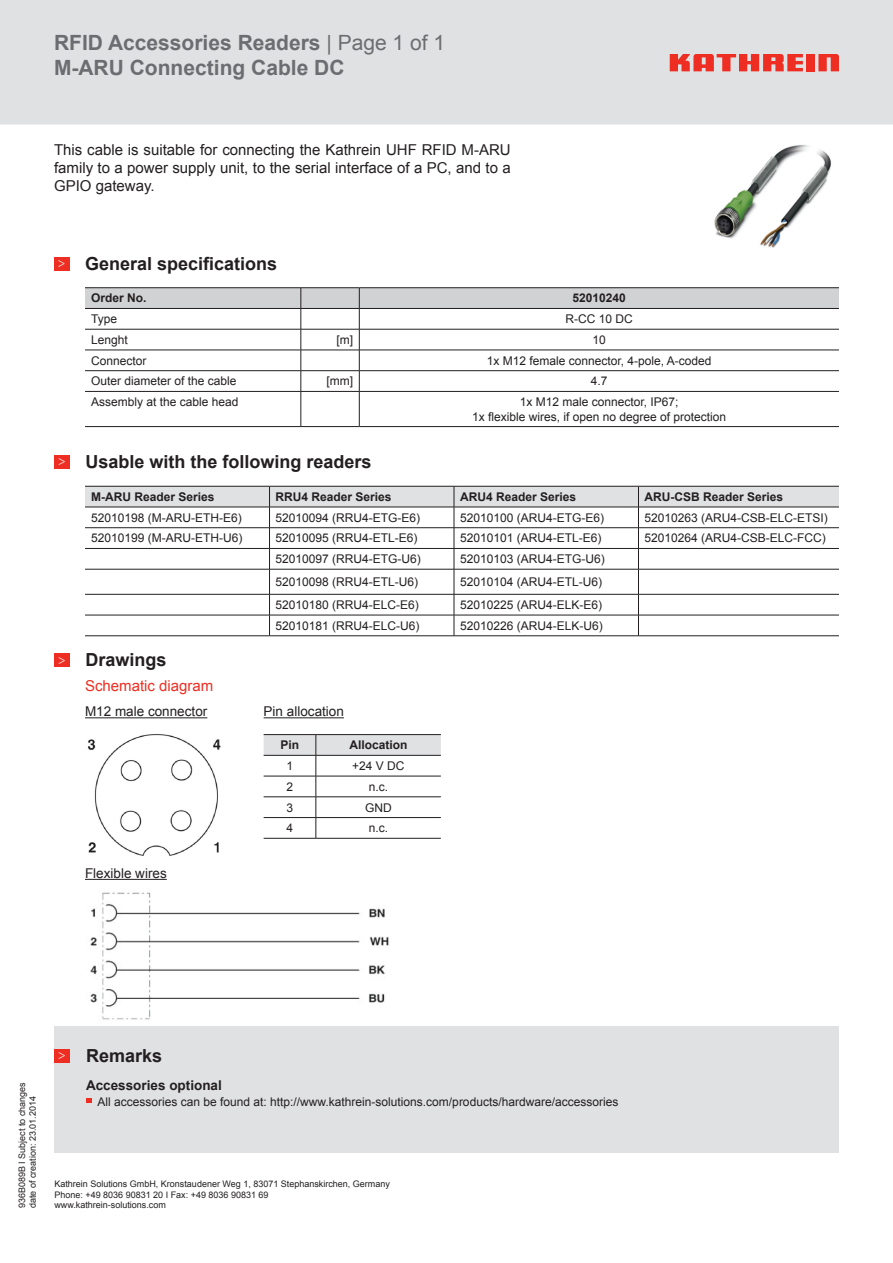
<style>
.page{position:relative;width:893px;height:1263px;background:#fff}
.page>*{position:absolute;margin:0;border:0;box-sizing:border-box;transform-origin:0 0}
.t1{font:700 21px/25.2px "Arial";color:#6c6d70}
.t2{font:700 18px "Arial";color:#231f20}
.t3{font:15px/18px "Arial";color:#231f20;text-align:justify}
.t4{font:15px "Arial";color:#ee2e22}
.t5{font:13.5px "Arial";color:#231f20}
.t6{font:700 13.5px "Arial";color:#231f20}
.t7{font:12px/14.4px "Arial";color:#231f20;text-align:center}
.t8{font:700 12px "Arial";color:#231f20}
.t9{font:9px/10.8px "Arial";color:#231f20}
.s1{font-weight:400}
.s2{font-family:"Minion Pro";font-weight:400;font-size:13.5px;color:#fff}
</style>
<div class="page">
<div style="left:0;top:0;width:893px;height:125px;background:#e0e1e3"></div>
<div style="left:806px;top:54px;width:9px;height:17px;background:#ee2e22"></div>
<svg style="left:818px;top:54px;width:21px;height:17px"></svg>
<svg style="left:670px;top:54px;width:133px;height:17px;background:#e9635c"></svg>
<hr style="left:85px;top:287px;width:216px;height:1px;background:#231f20">
<hr style="left:301px;top:287px;width:58px;height:1px;background:#231f20">
<hr style="left:359px;top:287px;width:480px;height:1px;background:#231f20">
<hr style="left:85px;top:391px;width:216px;height:1px;background:#231f20">
<hr style="left:301px;top:391px;width:58px;height:1px;background:#231f20">
<hr style="left:301px;top:392px;width:1px;height:34px;background:#231f20">
<hr style="left:359px;top:391px;width:480px;height:1px;background:#231f20">
<hr style="left:85px;top:426px;width:216px;height:1px;background:#231f20">
<hr style="left:301px;top:426px;width:58px;height:1px;background:#231f20">
<hr style="left:359px;top:426px;width:480px;height:1px;background:#231f20">
<svg style="left:85px;top:288px;width:754px;height:103px"></svg>
<hr style="left:359px;top:392px;width:1px;height:34px;background:#231f20">
<div style="left:54px;top:455px;width:16px;height:13px;background:#ee2e22"></div>
<div style="left:54px;top:257px;width:15px;height:13px;background:#ee2e22"></div>
<div style="left:54px;top:1026px;width:785px;height:126px;background:#e0e1e3"></div>
<svg style="left:86px;top:1099px;width:6px;height:4px"></svg>
<div style="left:54px;top:1049px;width:16px;height:13px;background:#ee2e22"></div>
<svg style="left:85px;top:486px;width:754px;height:150px"></svg>
<hr style="left:269px;top:635px;width:185px;height:1px;background:#231f20">
<hr style="left:454px;top:635px;width:184px;height:1px;background:#231f20">
<div style="left:54px;top:654px;width:16px;height:13px;background:#ee2e22"></div>
<hr style="left:85px;top:717px;width:122px;height:1px;background:#231f20">
<hr style="left:264px;top:734px;width:52px;height:1px;background:#231f20">
<hr style="left:316px;top:734px;width:125px;height:1px;background:#231f20">
<svg style="left:264px;top:735px;width:177px;height:103px"></svg>
<hr style="left:264px;top:838px;width:52px;height:1px;background:#231f20">
<hr style="left:316px;top:838px;width:125px;height:1px;background:#231f20">
<hr style="left:264px;top:717px;width:80px;height:1px;background:#231f20">
<img style="left:714px;top:145px;width:117px;height:103px">
<img style="left:88px;top:734px;width:133px;height:122px">
<img style="left:90px;top:892px;width:299px;height:128px">
<hr style="left:85px;top:879px;width:82px;height:1px;background:#231f20">
<h1 class="t1" style="left:54px;top:30px;width:393px">RFID Accessories Readers <span class="s1">| Page 1 of 1<br></span>M-ARU Connecting Cable DC</h1>
<p class="t3" style="left:54px;top:141px;width:458px">This cable is suitable for connecting the Kathrein UHF RFID M-ARU family to a power supply unit, to the serial interface of a PC, and to a GPIO gateway.</p>
<h2 class="t2" style="left:58px;top:251px;width:221px"><sup>&gt;</sup> General specifications</h2>
<p class="t8" style="left:91px;top:290px;width:57px">Order No.</p>
<p class="t8" style="left:572px;top:290px;width:55px">52010240</p>
<p class="t7" style="left:91px;top:312px;width:28px">Type</p>
<p class="t7" style="left:565px;top:312px;width:69px">R-CC 10 DC</p>
<p class="t7" style="left:91px;top:332px;width:38px">Lenght</p>
<p class="t7" style="left:337px;top:332px;width:18px">[m]</p>
<p class="t7" style="left:592px;top:332px;width:15px">10</p>
<p class="t7" style="left:91px;top:353px;width:57px">Connector</p>
<p class="t7" style="left:487px;top:353px;width:226px">1x M12 female connector, 4-pole, A-coded</p>
<p class="t7" style="left:91px;top:374px;width:147px">Outer diameter of the cable</p>
<p class="t7" style="left:327px;top:374px;width:28px">[mm]</p>
<p class="t7" style="left:591px;top:374px;width:18px">4.7</p>
<p class="t7" style="left:91px;top:395px;width:149px">Assembly at the cable head</p>
<p class="t7" style="left:472px;top:395px;width:256px">1x M12 male connector, IP67;<br>1x flexible wires, if open no degree of protection</p>
<h2 class="t2" style="left:58px;top:449px;width:315px"><sup>&gt;</sup> Usable with the following readers</h2>
<p class="t8" style="left:91px;top:488px;width:125px">M-ARU Reader Series</p>
<p class="t8" style="left:276px;top:488px;width:118px">RRU4 Reader Series</p>
<p class="t8" style="left:460px;top:488px;width:118px">ARU4 Reader Series</p>
<p class="t8" style="left:644px;top:488px;width:140px">ARU-CSB Reader Series</p>
<p class="t7" style="left:91px;top:510px;width:152px">52010198 (M-ARU-ETH-E6)</p>
<p class="t7" style="left:276px;top:510px;width:146px">52010094 (RRU4-ETG-E6)</p>
<p class="t7" style="left:460px;top:510px;width:146px">52010100 (ARU4-ETG-E6)</p>
<p class="t7" style="left:644px;top:510px;width:185px">52010263 (ARU4-CSB-ELC-ETSI)</p>
<p class="t7" style="left:91px;top:531px;width:153px">52010199 (M-ARU-ETH-U6)</p>
<p class="t7" style="left:276px;top:531px;width:144px">52010095 (RRU4-ETL-E6)</p>
<p class="t7" style="left:460px;top:531px;width:143px">52010101 (ARU4-ETL-E6)</p>
<p class="t7" style="left:644px;top:531px;width:183px">52010264 (ARU4-CSB-ELC-FCC)</p>
<p class="t7" style="left:276px;top:552px;width:147px">52010097 (RRU4-ETG-U6)</p>
<p class="t7" style="left:460px;top:552px;width:146px">52010103 (ARU4-ETG-U6)</p>
<p class="t7" style="left:276px;top:575px;width:144px">52010098 (RRU4-ETL-U6)</p>
<p class="t7" style="left:460px;top:575px;width:144px">52010104 (ARU4-ETL-U6)</p>
<p class="t7" style="left:276px;top:597px;width:145px">52010180 (RRU4-ELC-E6)</p>
<p class="t7" style="left:460px;top:597px;width:144px">52010225 (ARU4-ELK-E6)</p>
<p class="t7" style="left:276px;top:618px;width:146px">52010181 (RRU4-ELC-U6)</p>
<p class="t7" style="left:460px;top:618px;width:144px">52010226 (ARU4-ELK-U6)</p>
<h2 class="t2" style="left:58px;top:647px;width:110px"><span class="s2">&gt;</span> Drawings</h2>
<p class="t5" style="left:85px;top:702px;width:124px">M12 male connector</p>
<p class="t4" style="left:85px;top:676px;width:130px">Schematic diagram</p>
<p class="t5" style="left:85px;top:864px;width:83px">Flexible wires</p>
<p class="t5" style="left:264px;top:702px;width:82px">Pin allocation</p>
<p class="t8" style="left:280px;top:737px;width:20px">Pin</p>
<p class="t8" style="left:349px;top:737px;width:60px">Allocation</p>
<p class="t7" style="left:286px;top:758px;width:8px">1</p>
<p class="t7" style="left:352px;top:758px;width:54px">+24 V DC</p>
<p class="t7" style="left:286px;top:779px;width:8px">2</p>
<p class="t7" style="left:369px;top:779px;width:21px">n.c.</p>
<p class="t7" style="left:286px;top:800px;width:8px">3</p>
<p class="t7" style="left:365px;top:800px;width:28px">GND</p>
<p class="t7" style="left:286px;top:821px;width:8px">4</p>
<p class="t7" style="left:369px;top:821px;width:21px">n.c.</p>
<p class="t9" style="left:16px;top:1208px;width:128px;rotate:-90deg">936B089B I Subject to changes date of creation: 23.01.2014</p>
<h2 class="t2" style="left:58px;top:1043px;width:105px"><sup>&gt;</sup> Remarks</h2>
<p class="t6" style="left:86px;top:1076px;width:137px">Accessories optional</p>
<p class="t7" style="left:97px;top:1095px;width:522px">All accessories can be found at: http://www.kathrein-solutions.com/products/hardware/accessories</p>
<p class="t9" style="left:54px;top:1178px;width:337px">Kathrein Solutions GmbH, Kronstaudener Weg 1, 83071 Stephanskirchen, Germany<br>Phone: +49 8036 90831 20 I Fax: +49 8036 90831 69</p>
<p class="t9" style="left:54px;top:1200px;width:113px">www.kathrein-solutions.com</p>
</div>
